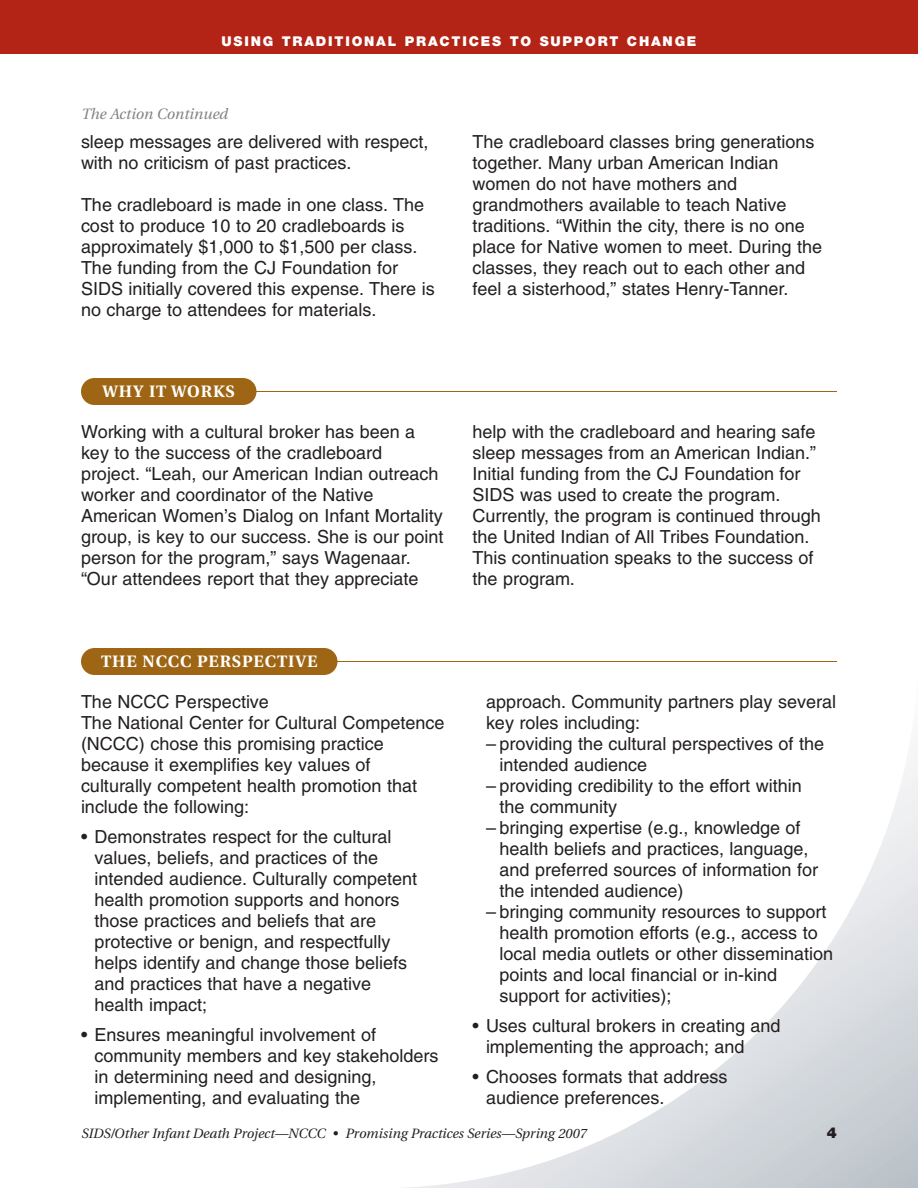
<style>
.page{position:relative;width:918px;height:1188px;background:#fff}
.page>*{position:absolute;margin:0;border:0;box-sizing:border-box;transform-origin:0 0}
.t1{font:18px/21px "Helvetica";color:#231f20}
.t2{font:700 16.5px "Utopia";letter-spacing:.055em;color:#fff}
.t3{font:italic 15px "Utopia";color:#808284}
.t4{font:900 15px "Helvetica Neue";color:#231f20}
.t5{font:italic 13.5px "Utopia";color:#231f20}
.t6{font:900 13.5px "Helvetica Neue";letter-spacing:.135em;color:#fff}
</style>
<div class="page">
<svg style="left:406px;top:761px;width:512px;height:427px"></svg>
<div style="left:0;top:0;width:918px;height:54px;background:#b32316"></div>
<hr style="left:81px;top:661px;width:756px;height:1px;background:#9e6614">
<div style="left:81px;top:648px;width:257px;height:27px;background:#9e6614;border-radius:14px"></div>
<hr style="left:81px;top:391px;width:756px;height:1px;background:#9e6614">
<div style="left:81px;top:378px;width:175px;height:27px;background:#9e6614;border-radius:14px"></div>
<p class="t6" style="left:222px;top:36px;width:476px">USING TRADITIONAL PRACTICES TO SUPPORT CHANGE</p>
<p class="t3" style="left:81px;top:108px;width:148px">The Action Continued</p>
<p class="t1" style="left:81px;top:133px;width:349px">sleep messages are delivered with respect, with no criticism of past practices.</p>
<p class="t1" style="left:81px;top:196px;width:355px">The cradleboard is made in one class. The cost to produce 10 to 20 cradleboards is approximately $1,000 to $1,500 per class.<br>The funding from the CJ Foundation for SIDS initially covered this expense. There is no charge to attendees for materials.</p>
<p class="t2" style="left:103px;top:385px;width:134px">WHY IT WORKS</p>
<p class="t1" style="left:472px;top:133px;width:351px">The cradleboard classes bring generations together. Many urban American Indian women do not have mothers and grandmothers available to teach Native traditions. “Within the city, there is no one place for Native women to meet. During the classes, they reach out to each other and feel a sisterhood,” states Henry-Tanner.</p>
<p class="t1" style="left:81px;top:423px;width:364px">Working with a cultural broker has been a key to the success of the cradleboard project. “Leah, our American Indian outreach worker and coordinator of the Native American Women’s Dialog on Infant Mortality group, is key to our success. She is our point person for the program,” says Wagenaar. “Our attendees report that they appreciate</p>
<p class="t1" style="left:472px;top:423px;width:350px">help with the cradleboard and hearing safe sleep messages from an American Indian.” Initial funding from the CJ Foundation for SIDS was used to create the program.<br>Currently, the program is continued through the United Indian of All Tribes Foundation.<br>This continuation speaks to the success of the program.</p>
<p class="t2" style="left:101px;top:655px;width:218px">THE NCCC PERSPECTIVE</p>
<p class="t1" style="left:81px;top:693px;width:365px">The NCCC Perspective<br>The National Center for Cultural Competence (NCCC) chose this promising practice because it exemplifies key values of culturally competent health promotion that include the following:</p>
<p class="t1" style="left:94px;top:828px;width:324px;text-indent:-14px">• Demonstrates respect for the cultural values, beliefs, and practices of the intended audience. Culturally competent health promotion supports and honors those practices and beliefs that are protective or benign, and respectfully helps identify and change those beliefs and practices that have a negative health impact;</p>
<p class="t1" style="left:94px;top:1026px;width:346px;text-indent:-14px">• Ensures meaningful involvement of community members and key stakeholders in determining need and designing, implementing, and evaluating the</p>
<p class="t1" style="left:486px;top:693px;width:352px">approach. Community partners play several key roles including:</p>
<p class="t1" style="left:500px;top:735px;width:326px;text-indent:-14px">– providing the cultural perspectives of the intended audience</p>
<p class="t1" style="left:500px;top:777px;width:304px;text-indent:-14px">– providing credibility to the effort within the community</p>
<p class="t1" style="left:500px;top:819px;width:320px;text-indent:-14px">– bringing expertise (e.g., knowledge of health beliefs and practices, language, and preferred sources of information for the intended audience)</p>
<p class="t1" style="left:500px;top:903px;width:335px;text-indent:-14px">– bringing community resources to support health promotion efforts (e.g., access to local media outlets or other dissemination points and local financial or in-kind support for activities);</p>
<p class="t1" style="left:486px;top:1017px;width:296px;text-indent:-14px">• Uses cultural brokers in creating and implementing the approach; and</p>
<p class="t1" style="left:486px;top:1068px;width:243px;text-indent:-14px">• Chooses formats that address audience preferences.</p>
<p class="t5" style="left:81px;top:1128px;width:507px">SIDS/Other Infant Death Project—NCCC • Promising Practices Series—Spring 2007</p>
<p class="t4" style="left:827px;top:1127px;width:12px">4</p>
</div>
